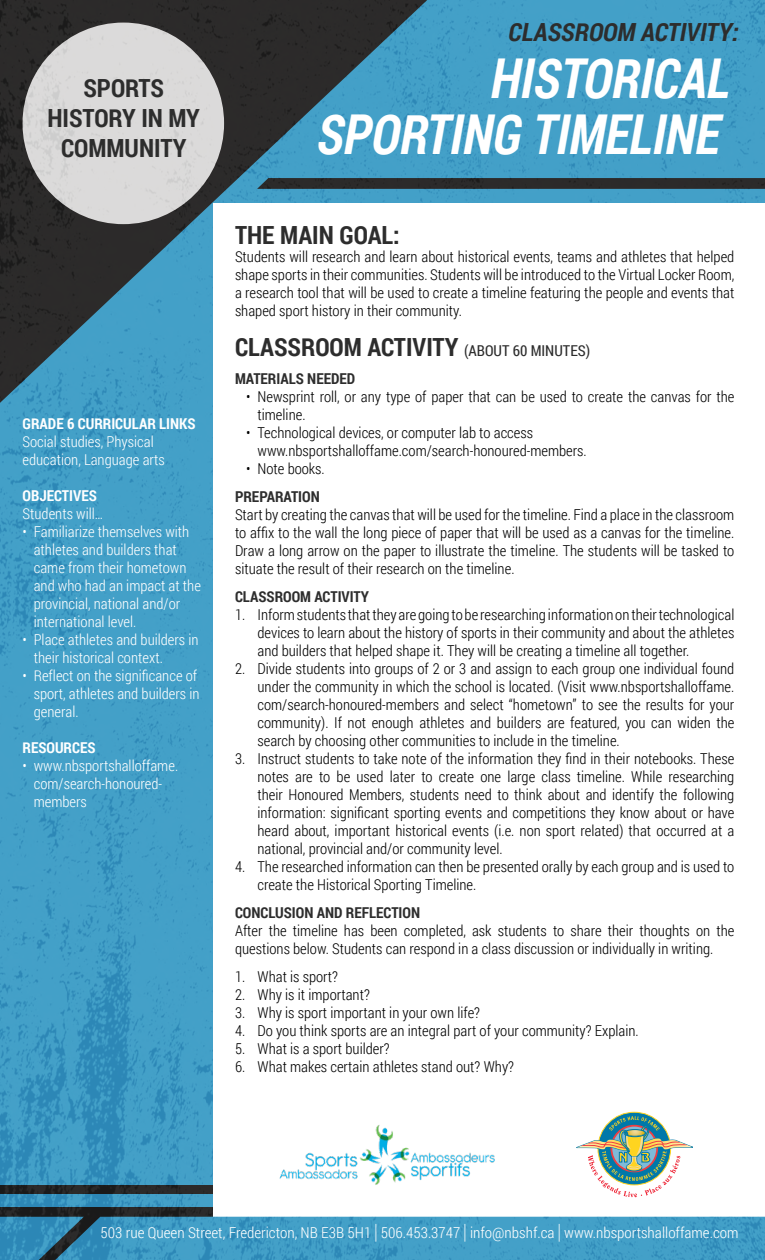
<style>
.page{position:relative;width:765px;height:1260px;background:#fff}
.page>*{position:absolute;margin:0;border:0;box-sizing:border-box;transform-origin:0 0}
.t1{font:italic 700 55px/56.2px "Roboto Condensed";color:#fff;text-align:right;scale:.9 1}
.t2{font:700 25px/30px "Roboto Condensed";color:#2d2d2d;text-align:center}
.t3{font:italic 700 25px "Roboto Condensed";color:#2d2d2d}
.t4{font:300 15px/18px "Roboto Condensed";color:#000;text-align:justify}
.t5{font:300 15px/18px "Roboto Condensed";color:#fff}
.t6{font:700 15px "Roboto Condensed";color:#2d2d2d}
.t7{font:700 15px "Roboto Condensed";color:#fff}
.s1{font-weight:400;font-size:15px}
.s2{font-size:21px}
</style>
<div class="page">
<img style="left:0;top:0;width:765px;height:1260px">
<img style="left:266px;top:1117px;width:242px;height:75px">
<svg style="left:577px;top:1116px;width:116px;height:81px"></svg>
<h2 class="t2" style="left:47px;top:72px;width:154px">SPORTS<br>HISTORY IN MY<br>COMMUNITY</h2>
<p class="t7" style="left:22px;top:413px;width:175px">GRADE 6 CURRICULAR LINKS</p>
<p class="t5" style="left:22px;top:432px;width:144px">Social studies, Physical education, Language arts</p>
<p class="t7" style="left:22px;top:485px;width:76px">OBJECTIVES</p>
<p class="t5" style="left:22px;top:504px;width:82px">Students will…</p>
<p class="t5" style="left:34px;top:522px;width:169px;text-indent:-11px">• Familiarize themselves with athletes and builders that came from their hometown and who had an impact at the provincial, national and/or international level.</p>
<p class="t5" style="left:34px;top:630px;width:166px;text-indent:-11px">• Place athletes and builders in their historical context.</p>
<p class="t5" style="left:34px;top:666px;width:167px;text-indent:-11px">• Reflect on the significance of sport, athletes and builders in general.</p>
<p class="t7" style="left:22px;top:737px;width:75px">RESOURCES</p>
<p class="t5" style="left:34px;top:756px;width:146px;text-indent:-11px">• www.nbsportshalloffame. com/search-honoured&shy;members</p>
<h2 class="t3" style="left:508px;top:15px;width:238px">CLASSROOM ACTIVITY:</h2>
<h1 class="t1" style="left:315px;top:48px;width:475px">HISTORICAL<br>SPORTING TIMELINE</h1>
<h2 class="t2" style="left:235px;top:219px;width:166px">THE MAIN GOAL:</h2>
<p class="t4" style="left:235px;top:247px;width:501px">Students will research and learn about historical events, teams and athletes that helped shape sports in their communities. Students will be introduced to the Virtual Locker Room, a research tool that will be used to create a timeline featuring the people and events that shaped sport history in their community.</p>
<h2 class="t2" style="left:235px;top:331px;width:357px">CLASSROOM ACTIVITY <span class="s1">(ABOUT 60 MINUTES)</span></h2>
<p class="t6" style="left:235px;top:368px;width:122px">MATERIALS NEEDED</p>
<p class="t4" style="left:258px;top:387px;width:478px;text-indent:-11px">• Newsprint roll, or any type of paper that can be used to create the canvas for the timeline.</p>
<p class="t4" style="left:258px;top:423px;width:331px;text-indent:-11px">• Technological devices, or computer lab to access www.nbsportshalloffame.com/search-honoured-members.</p>
<p class="t4" style="left:246px;top:459px;width:80px">• Note books.</p>
<p class="t6" style="left:235px;top:486px;width:86px">PREPARATION</p>
<p class="t4" style="left:235px;top:505px;width:501px">Start by creating the canvas that will be used for the timeline. Find a place in the classroom to affix to the wall the long piece of paper that will be used as a canvas for the timeline.<br>Draw a long arrow on the paper to illustrate the timeline. The students will be tasked to situate the result of their research on the timeline.</p>
<p class="t6" style="left:235px;top:586px;width:136px">CLASSROOM ACTIVITY</p>
<p class="t4" style="left:258px;top:605px;width:478px;text-indent:-22px">1. Inform students that they are going to be researching information on their technological devices to learn about the history of sports in their community and about the athletes and builders that helped shape it. They will be creating a timeline all together.</p>
<p class="t4" style="left:258px;top:659px;width:478px;text-indent:-22px">2. Divide students into groups of 2 or 3 and assign to each group one individual found under the community in which the school is located. (Visit www.nbsportshalloffame. com/search-honoured-members and select “hometown” to see the results for your community). If not enough athletes and builders are featured, you can widen the search by choosing other communities to include in the timeline.</p>
<p class="t4" style="left:258px;top:749px;width:478px;text-indent:-22px">3. Instruct students to take note of the information they find in their notebooks. These notes are to be used later to create one large class timeline. While researching their Honoured Members, students need to think about and identify the following information: significant sporting events and competitions they know about or have heard about, important historical events (i.e. non sport related) that occurred at a national, provincial and/or community level.</p>
<p class="t4" style="left:258px;top:857px;width:478px;text-indent:-22px">4. The researched information can then be presented orally by each group and is used to create the Historical Sporting Timeline.</p>
<p class="t6" style="left:235px;top:902px;width:187px">CONCLUSION AND REFLECTION</p>
<p class="t4" style="left:235px;top:921px;width:501px">After the timeline has been completed, ask students to share their thoughts on the questions below. Students can respond in a class discussion or individually in writing.</p>
<p class="t4" style="left:235px;top:968px;width:105px">1. What is sport?</p>
<p class="t4" style="left:235px;top:986px;width:136px">2. Why is it important?</p>
<p class="t4" style="left:235px;top:1004px;width:247px">3. Why is sport important in your own life?</p>
<p class="t4" style="left:235px;top:1022px;width:405px">4. Do you think sports are an integral part of your community? Explain.</p>
<p class="t4" style="left:235px;top:1040px;width:156px">5. What is a sport builder?</p>
<p class="t4" style="left:235px;top:1058px;width:281px">6. What makes certain athletes stand out? Why?</p>
<p class="t5" style="left:101px;top:1223px;width:640px">503 rue Queen Street, Fredericton, NB E3B 5H1 <span class="s2">|</span> 506.453.3747 <span class="s2">|</span> info@nbshf.ca <span class="s2">|</span> www.nbsportshalloffame.com</p>
</div>
